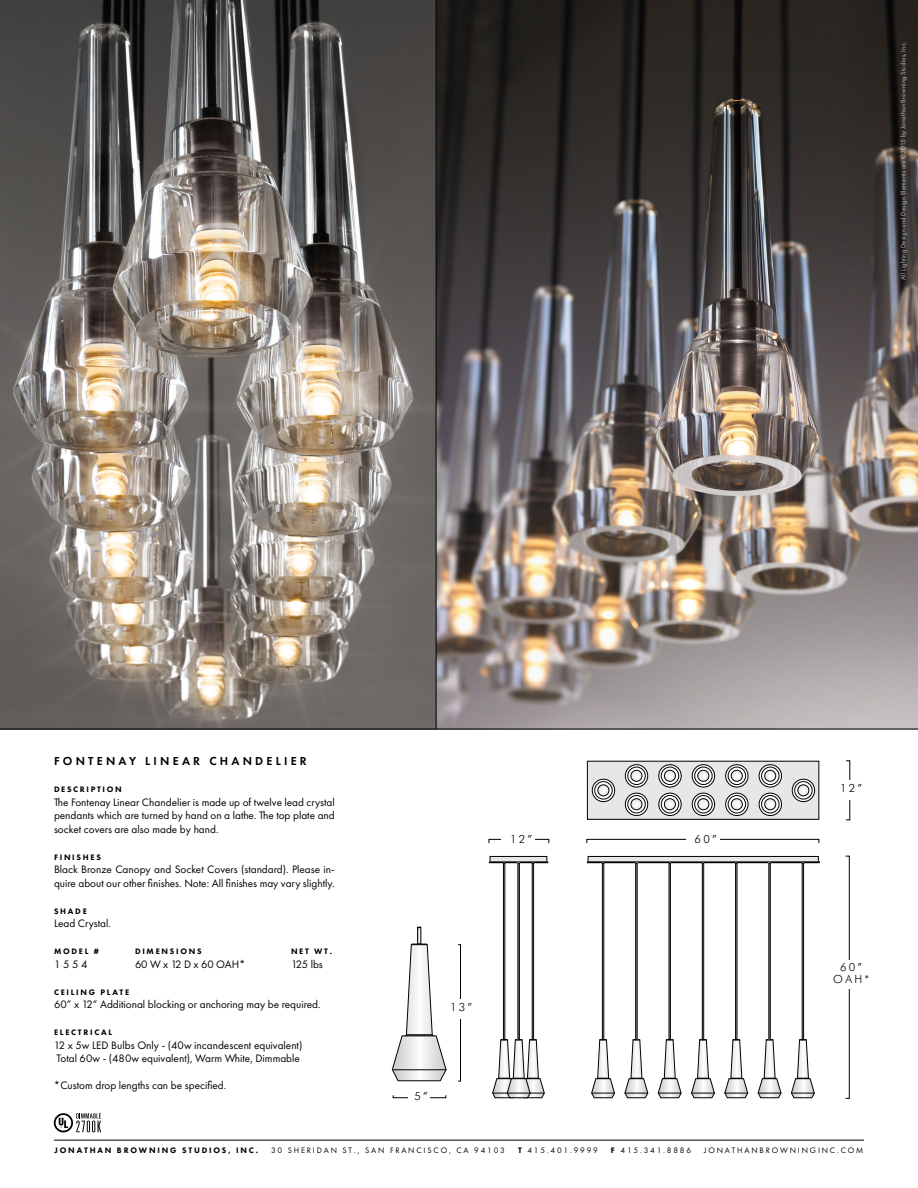
<style>
.page{position:relative;width:918px;height:1188px;background:#fff}
.page>*{position:absolute;margin:0;border:0;box-sizing:border-box;transform-origin:0 0}
.t1{font:600 12px "Futura PT";letter-spacing:.27em;color:#000}
.t2{font:11.25px/13.5px "Futura PT";color:#000}
.t3{font:300 11.25px/12px "Futura BT";letter-spacing:.2em;color:#000;text-align:center}
.t4{font:800 8.25px "Futura PT";letter-spacing:.21em;color:#000}
.t5{font:8.25px "Futura PT";letter-spacing:.22em;color:#000}
.t6{font:6.75px "Futura PT";letter-spacing:.025em;color:#bcbec0}
.s1{font-weight:800}
</style>
<div class="page">
<img style="left:0;top:0;width:918px;height:729px">
<hr style="left:436px;top:0;width:1px;height:729px;background:#000">
<hr style="left:54px;top:1140px;width:810px;height:1px;background:#000">
<hr style="left:0;top:729px;width:918px;height:1px;background:#000">
<svg style="left:54px;top:1113px;width:47px;height:19px"></svg>
<div style="left:587px;top:761px;width:232px;height:59px;background:#e6e7e8;border:1px solid #000"></div>
<svg style="left:588px;top:856px;width:231px;height:6px"></svg>
<div style="left:587px;top:862px;width:233px;height:1px;border:1px solid #000"></div>
<div style="left:602px;top:863px;width:2px;height:177px;border:1px solid #000"></div>
<svg style="left:591px;top:1039px;width:24px;height:59px"></svg>
<svg style="left:625px;top:1039px;width:23px;height:59px"></svg>
<div style="left:669px;top:863px;width:2px;height:177px;border:1px solid #000"></div>
<svg style="left:658px;top:1039px;width:24px;height:59px"></svg>
<div style="left:702px;top:863px;width:2px;height:177px;border:1px solid #000"></div>
<svg style="left:691px;top:1039px;width:24px;height:59px"></svg>
<div style="left:735px;top:863px;width:2px;height:177px;border:1px solid #000"></div>
<svg style="left:724px;top:1039px;width:24px;height:59px"></svg>
<svg style="left:758px;top:1039px;width:23px;height:59px"></svg>
<div style="left:802px;top:863px;width:2px;height:177px;border:1px solid #000"></div>
<svg style="left:791px;top:1039px;width:24px;height:59px"></svg>
<svg style="left:490px;top:856px;width:57px;height:6px"></svg>
<div style="left:489px;top:862px;width:59px;height:1px;border:1px solid #000"></div>
<div style="left:503px;top:863px;width:2px;height:177px;border:1px solid #000"></div>
<div style="left:532px;top:863px;width:2px;height:177px;border:1px solid #000"></div>
<div style="left:518px;top:863px;width:2px;height:177px;border:1px solid #000"></div>
<svg style="left:492px;top:1039px;width:53px;height:59px"></svg>
<svg style="left:792px;top:779px;width:23px;height:23px"></svg>
<div style="left:792px;top:779px;width:23px;height:23px;border:1px solid #000;border-radius:50%"></div>
<svg style="left:795px;top:782px;width:17px;height:17px"></svg>
<div style="left:795px;top:781px;width:17px;height:18px;border:1px solid #000;border-radius:50%"></div>
<svg style="left:798px;top:785px;width:11px;height:11px"></svg>
<div style="left:798px;top:785px;width:11px;height:11px;border:1px solid #000;border-radius:50%"></div>
<svg style="left:592px;top:779px;width:23px;height:23px"></svg>
<div style="left:592px;top:779px;width:23px;height:23px;border:1px solid #000;border-radius:50%"></div>
<svg style="left:595px;top:782px;width:17px;height:17px"></svg>
<div style="left:595px;top:781px;width:17px;height:18px;border:1px solid #000;border-radius:50%"></div>
<svg style="left:598px;top:785px;width:11px;height:11px"></svg>
<div style="left:598px;top:785px;width:11px;height:11px;border:1px solid #000;border-radius:50%"></div>
<svg style="left:625px;top:765px;width:23px;height:22px"></svg>
<div style="left:625px;top:765px;width:23px;height:22px;border:1px solid #000;border-radius:50%"></div>
<svg style="left:628px;top:767px;width:17px;height:18px"></svg>
<div style="left:628px;top:767px;width:17px;height:18px;border:1px solid #000;border-radius:50%"></div>
<svg style="left:631px;top:770px;width:11px;height:11px"></svg>
<div style="left:631px;top:770px;width:11px;height:12px;border:1px solid #000;border-radius:50%"></div>
<svg style="left:625px;top:793px;width:23px;height:23px"></svg>
<div style="left:625px;top:793px;width:23px;height:23px;border:1px solid #000;border-radius:50%"></div>
<svg style="left:628px;top:795px;width:17px;height:18px"></svg>
<div style="left:628px;top:795px;width:17px;height:18px;border:1px solid #000;border-radius:50%"></div>
<svg style="left:631px;top:799px;width:11px;height:11px"></svg>
<div style="left:631px;top:799px;width:11px;height:11px;border:1px solid #000;border-radius:50%"></div>
<svg style="left:659px;top:765px;width:22px;height:22px"></svg>
<div style="left:659px;top:765px;width:22px;height:22px;border:1px solid #000;border-radius:50%"></div>
<svg style="left:661px;top:767px;width:18px;height:18px"></svg>
<div style="left:661px;top:767px;width:18px;height:18px;border:1px solid #000;border-radius:50%"></div>
<svg style="left:664px;top:770px;width:11px;height:11px"></svg>
<div style="left:664px;top:770px;width:12px;height:12px;border:1px solid #000;border-radius:50%"></div>
<svg style="left:659px;top:793px;width:22px;height:23px"></svg>
<div style="left:659px;top:793px;width:22px;height:23px;border:1px solid #000;border-radius:50%"></div>
<svg style="left:661px;top:795px;width:18px;height:18px"></svg>
<div style="left:661px;top:795px;width:18px;height:18px;border:1px solid #000;border-radius:50%"></div>
<svg style="left:664px;top:799px;width:11px;height:11px"></svg>
<div style="left:664px;top:799px;width:12px;height:11px;border:1px solid #000;border-radius:50%"></div>
<svg style="left:692px;top:765px;width:23px;height:22px"></svg>
<div style="left:692px;top:765px;width:23px;height:22px;border:1px solid #000;border-radius:50%"></div>
<svg style="left:695px;top:767px;width:17px;height:18px"></svg>
<div style="left:694px;top:767px;width:18px;height:18px;border:1px solid #000;border-radius:50%"></div>
<svg style="left:698px;top:770px;width:11px;height:11px"></svg>
<div style="left:698px;top:770px;width:11px;height:12px;border:1px solid #000;border-radius:50%"></div>
<svg style="left:692px;top:793px;width:23px;height:23px"></svg>
<div style="left:692px;top:793px;width:23px;height:23px;border:1px solid #000;border-radius:50%"></div>
<svg style="left:695px;top:795px;width:17px;height:18px"></svg>
<div style="left:694px;top:795px;width:18px;height:18px;border:1px solid #000;border-radius:50%"></div>
<svg style="left:698px;top:799px;width:11px;height:11px"></svg>
<div style="left:698px;top:799px;width:11px;height:11px;border:1px solid #000;border-radius:50%"></div>
<svg style="left:726px;top:765px;width:22px;height:22px"></svg>
<div style="left:725px;top:765px;width:23px;height:22px;border:1px solid #000;border-radius:50%"></div>
<svg style="left:728px;top:767px;width:18px;height:18px"></svg>
<div style="left:728px;top:767px;width:18px;height:18px;border:1px solid #000;border-radius:50%"></div>
<svg style="left:731px;top:770px;width:11px;height:11px"></svg>
<div style="left:731px;top:770px;width:12px;height:12px;border:1px solid #000;border-radius:50%"></div>
<svg style="left:726px;top:793px;width:22px;height:23px"></svg>
<div style="left:725px;top:793px;width:23px;height:23px;border:1px solid #000;border-radius:50%"></div>
<svg style="left:728px;top:795px;width:18px;height:18px"></svg>
<div style="left:728px;top:795px;width:18px;height:18px;border:1px solid #000;border-radius:50%"></div>
<svg style="left:731px;top:799px;width:11px;height:11px"></svg>
<div style="left:731px;top:799px;width:12px;height:11px;border:1px solid #000;border-radius:50%"></div>
<svg style="left:759px;top:765px;width:23px;height:22px"></svg>
<div style="left:759px;top:765px;width:23px;height:22px;border:1px solid #000;border-radius:50%"></div>
<svg style="left:762px;top:767px;width:17px;height:18px"></svg>
<div style="left:761px;top:767px;width:18px;height:18px;border:1px solid #000;border-radius:50%"></div>
<svg style="left:765px;top:770px;width:11px;height:11px"></svg>
<div style="left:765px;top:770px;width:11px;height:12px;border:1px solid #000;border-radius:50%"></div>
<svg style="left:759px;top:793px;width:23px;height:23px"></svg>
<div style="left:759px;top:793px;width:23px;height:23px;border:1px solid #000;border-radius:50%"></div>
<svg style="left:762px;top:795px;width:17px;height:18px"></svg>
<div style="left:761px;top:795px;width:18px;height:18px;border:1px solid #000;border-radius:50%"></div>
<svg style="left:765px;top:799px;width:11px;height:11px"></svg>
<div style="left:765px;top:799px;width:11px;height:11px;border:1px solid #000;border-radius:50%"></div>
<div style="left:587px;top:839px;width:232px;height:4px;border:1px solid #000"></div>
<div style="left:489px;top:839px;width:60px;height:4px;border:1px solid #000"></div>
<div style="left:686px;top:828px;width:34px;height:20px;background:#fff"></div>
<div style="left:502px;top:828px;width:33px;height:20px;background:#fff"></div>
<svg style="left:392px;top:926px;width:54px;height:155px"></svg>
<div style="left:458px;top:945px;width:3px;height:136px;border:1px solid #000"></div>
<div style="left:451px;top:1000px;width:19px;height:19px;background:#fff"></div>
<p class="t6" style="left:899px;top:280px;width:240px;rotate:-90deg">All Lighting Design and Design Elements are ©2015 by Jonathan Browning Studios, Inc.</p>
<p class="t1" style="left:54px;top:754px;width:254px">FONTENAY LINEAR CHANDELIER</p>
<p class="t4" style="left:54px;top:784px;width:69px">DESCRIPTION</p>
<p class="t2" style="left:54px;top:795px;width:282px;text-align:justify">The Fontenay Linear Chandelier is made up of twelve lead crystal pendants which are turned by hand on a lathe. The top plate and socket covers are also made by hand.</p>
<p class="t4" style="left:54px;top:852px;width:48px">FINISHES</p>
<p class="t2" style="left:54px;top:863px;width:282px">Black Bronze Canopy and Socket Covers (standard). Please in&shy;quire about our other finishes. Note: All finishes may vary slightly.</p>
<p class="t4" style="left:54px;top:906px;width:34px">SHADE</p>
<p class="t2" style="left:54px;top:917px;width:59px">Lead Crystal.</p>
<p class="t4" style="left:54px;top:946px;width:46px">MODEL #</p>
<p class="t4" style="left:135px;top:946px;width:68px">DIMENSIONS</p>
<p class="t4" style="left:291px;top:946px;width:43px">NET WT.</p>
<p class="t2" style="left:54px;top:957px;width:35px">1 5 5 4</p>
<p class="t2" style="left:135px;top:957px;width:112px">60 W x 12 D x 60 OAH*</p>
<p class="t2" style="left:291px;top:957px;width:33px">125 lbs</p>
<p class="t4" style="left:54px;top:987px;width:77px">CEILING PLATE</p>
<p class="t2" style="left:54px;top:998px;width:268px">60” x 12” Additional blocking or anchoring may be required.</p>
<p class="t4" style="left:54px;top:1027px;width:60px">ELECTRICAL</p>
<p class="t2" style="left:54px;top:1038px;width:250px">12 x 5w LED Bulbs Only - (40w incandescent equivalent)<br>Total 60w - (480w equivalent), Warm White, Dimmable</p>
<p class="t2" style="left:54px;top:1079px;width:174px">*Custom drop lengths can be specified.</p>
<p class="t3" style="left:510px;top:833px;width:24px">12”</p>
<p class="t3" style="left:695px;top:833px;width:24px">60”</p>
<p class="t3" style="left:450px;top:1001px;width:24px">13”</p>
<p class="t3" style="left:414px;top:1090px;width:15px">5”</p>
<p class="t3" style="left:840px;top:782px;width:24px">12”</p>
<p class="t3" style="left:833px;top:961px;width:37px">60”<br>OAH*</p>
<p class="t4" style="left:55px;top:1145px;width:205px">JONATHAN BROWNING STUDIOS, INC.</p>
<p class="t5" style="left:271px;top:1145px;width:235px">30 SHERIDAN ST., SAN FRANCISCO, CA 94103</p>
<p class="t5" style="left:518px;top:1145px;width:81px"><span class="s1">T</span> 415.401.9999</p>
<p class="t5" style="left:611px;top:1145px;width:82px"><span class="s1">F</span> 415.341.8886</p>
<p class="t5" style="left:704px;top:1145px;width:161px">JONATHANBROWNINGINC.COM</p>
</div>
